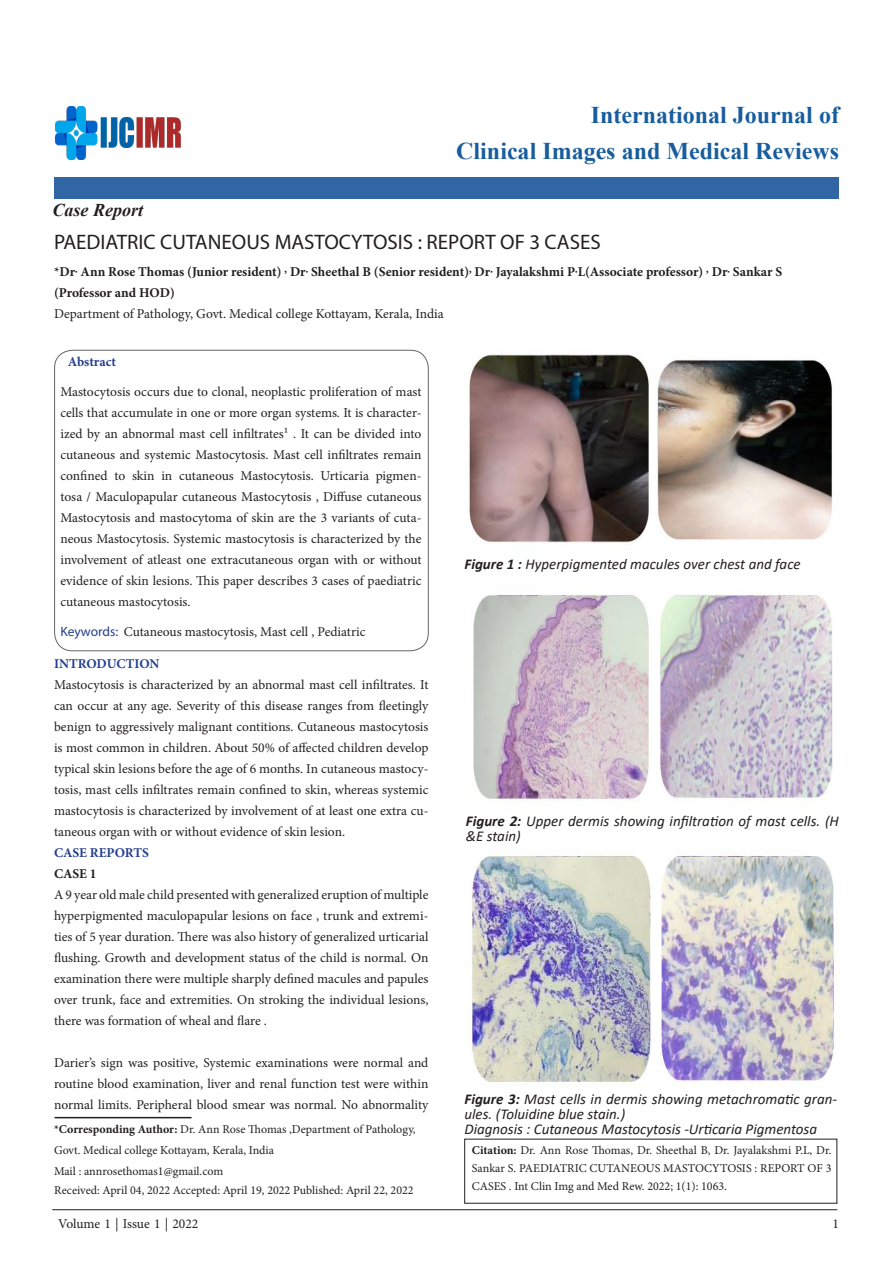
<style>
.page{position:relative;width:893px;height:1263px;background:#fff}
.page>*{position:absolute;margin:0;border:0;box-sizing:border-box;transform-origin:0 0}
.t1{font:700 24px "Times New Roman";color:#175d9e}
.Tittle{font:21px "Myriad Pro";color:#231f20}
.side_heading_new{font:italic 700 18px "Times New Roman";color:#231f20}
.fig_tittle{font:italic 15px/15px "Calibri";color:#231f20}
.side_heading_new-2{font:13.5px/21px "Minion Pro";color:#231f20;text-align:justify}
.Paragraph_Style_1{font:13.5px/21px "Minion Pro";color:#231f20}
.Paragraph_Style_1-2{font:700 13.5px "Minion Pro";color:#231f20}
.side_heading_new-3{font:700 13.5px "Minion Pro";color:#253f8e}
.Paragraph_Style_1-3{font:700 13.5px "Minion Pro";color:#253f8e}
.side_heading_new-4{font:700 13.5px "Minion Pro";color:#231f20}
.Paragraph_Style_1-4{font:12px/18px "Minion Pro";color:#231f20;text-align:justify}
.side_heading_new-5{font:12px/21px "Minion Pro";color:#231f20}
.s1{font-weight:700}
.s2{font-family:"Myriad Pro";color:#253f8e}
</style>
<div class="page">
<hr style="left:52px;top:1209px;width:785px;height:1px;background:#231f20">
<div style="left:54px;top:178px;width:785px;height:21px;background:#3066a4"></div>
<img style="left:55px;top:107px;width:126px;height:52px">
<hr style="left:55px;top:1117px;width:137px;height:1px;background:#231f20">
<div style="left:54px;top:350px;width:374px;height:301px;border:1px solid #656568;border-radius:18px"></div>
<img style="left:469px;top:354px;width:363px;height:189px">
<img style="left:473px;top:586px;width:360px;height:215px">
<img style="left:472px;top:849px;width:367px;height:238px">
<p class="side_heading_new" style="left:52px;top:197px;width:92px">Case Report</p>
<p class="t1" style="left:591px;top:98px;width:250px">International Journal of</p>
<p class="t1" style="left:456px;top:134px;width:384px">Clinical Images and Medical Reviews</p>
<p class="Tittle" style="left:54px;top:229px;width:548px">PAEDIATRIC CUTANEOUS MASTOCYTOSIS : REPORT OF 3 CASES</p>
<p class="Paragraph_Style_1-2" style="left:54px;top:262px;width:730px">*Dr. Ann Rose Thomas (Junior resident) , Dr. Sheethal B (Senior resident), Dr. Jayalakshmi P.L(Associate professor) , Dr. Sankar S</p>
<p class="Paragraph_Style_1" style="left:54px;top:282px;width:391px"><span class="s1">(Professor and HOD)<br></span>Department of Pathology, Govt. Medical college Kottayam, Kerala, India</p>
<p class="Paragraph_Style_1-3" style="left:68px;top:352px;width:50px">Abstract</p>
<p class="Paragraph_Style_1" style="left:60px;top:381px;width:363px;text-align:justify">Mastocytosis occurs due to clonal, neoplastic proliferation of mast cells that accumulate in one or more organ systems. It is character&shy;ized by an abnormal mast cell infiltrates1 . It can be divided into cutaneous and systemic Mastocytosis. Mast cell infiltrates remain confined to skin in cutaneous Mastocytosis. Urticaria pigmen&shy;tosa / Maculopapular cutaneous Mastocytosis , Diffuse cutaneous Mastocytosis and mastocytoma of skin are the 3 variants of cuta&shy;neous Mastocytosis. Systemic mastocytosis is characterized by the involvement of atleast one extracutaneous organ with or without evidence of skin lesions. This paper describes 3 cases of paediatric cutaneous mastocytosis.</p>
<p class="Paragraph_Style_1" style="left:60px;top:621px;width:307px"><span class="s2">Keywords:</span> Cutaneous mastocytosis, Mast cell , Pediatric</p>
<p class="side_heading_new-3" style="left:54px;top:654px;width:107px">INTRODUCTION</p>
<p class="side_heading_new-2" style="left:54px;top:674px;width:376px">Mastocytosis is characterized by an abnormal mast cell infiltrates. It can occur at any age. Severity of this disease ranges from fleetingly benign to aggressively malignant contitions. Cutaneous mastocytosis is most common in children. About 50% of affected children develop typical skin lesions before the age of 6 months. In cutaneous mastocy&shy;tosis, mast cells infiltrates remain confined to skin, whereas systemic mastocytosis is characterized by involvement of at least one extra cu&shy;taneous organ with or without evidence of skin lesion.</p>
<p class="side_heading_new-3" style="left:54px;top:843px;width:96px">CASE REPORTS</p>
<p class="side_heading_new-4" style="left:54px;top:864px;width:44px">CASE 1</p>
<p class="side_heading_new-2" style="left:54px;top:884px;width:376px">A 9 year old male child presented with generalized eruption of multiple hyperpigmented maculopapular lesions on face , trunk and extremi&shy;ties of 5 year duration. There was also history of generalized urticarial flushing. Growth and development status of the child is normal. On examination there were multiple sharply defined macules and papules over trunk, face and extremities. On stroking the individual lesions, there was formation of wheal and flare .</p>
<p class="side_heading_new-2" style="left:54px;top:1052px;width:376px">Darier’s sign was positive, Systemic examinations were normal and routine blood examination, liver and renal function test were within normal limits. Peripheral blood smear was normal. No abnormality</p>
<p class="side_heading_new-5" style="left:54px;top:1119px;width:363px"><span class="s1">*Corresponding Author:</span> Dr. Ann Rose Thomas ,Department of Pathology,<br>Govt. Medical college Kottayam, Kerala, India</p>
<p class="side_heading_new-5" style="left:54px;top:1161px;width:171px">Mail : annrosethomas1@gmail.com</p>
<p class="Paragraph_Style_1-4" style="left:54px;top:1181px;width:361px">Received: April 04, 2022 Accepted: April 19, 2022 Published: April 22, 2022</p>
<p class="fig_tittle" style="left:464px;top:556px;width:338px"><span class="s1">Figure 1 :</span> Hyperpigmented macules over chest and face</p>
<p class="fig_tittle" style="left:466px;top:813px;width:375px"><span class="s1">Figure 2:</span> Upper dermis showing infiltration of mast cells. (H &amp;E stain)</p>
<p class="fig_tittle" style="left:464px;top:1091px;width:374px"><span class="s1">Figure 3:</span> Mast cells in dermis showing metachromatic gran&shy;ules. (Toluidine blue stain.)</p>
<p class="fig_tittle" style="left:464px;top:1121px;width:354px">Diagnosis : Cutaneous Mastocytosis -Urticaria Pigmentosa</p>
<p class="Paragraph_Style_1-4" style="left:472px;top:1141px;width:361px"><span class="s1">Citation:</span> Dr. Ann Rose Thomas, Dr. Sheethal B, Dr. Jayalakshmi P.L, Dr.<br>Sankar S. PAEDIATRIC CUTANEOUS MASTOCYTOSIS : REPORT OF 3<br>CASES . Int Clin Img and Med Rew. 2022; 1(1): 1063.</p>
<p class="Paragraph_Style_1" style="left:58px;top:1213px;width:142px">Volume 1 | Issue 1 | 2022</p>
<p class="Paragraph_Style_1" style="left:832px;top:1213px;width:8px">1</p>
</div>
